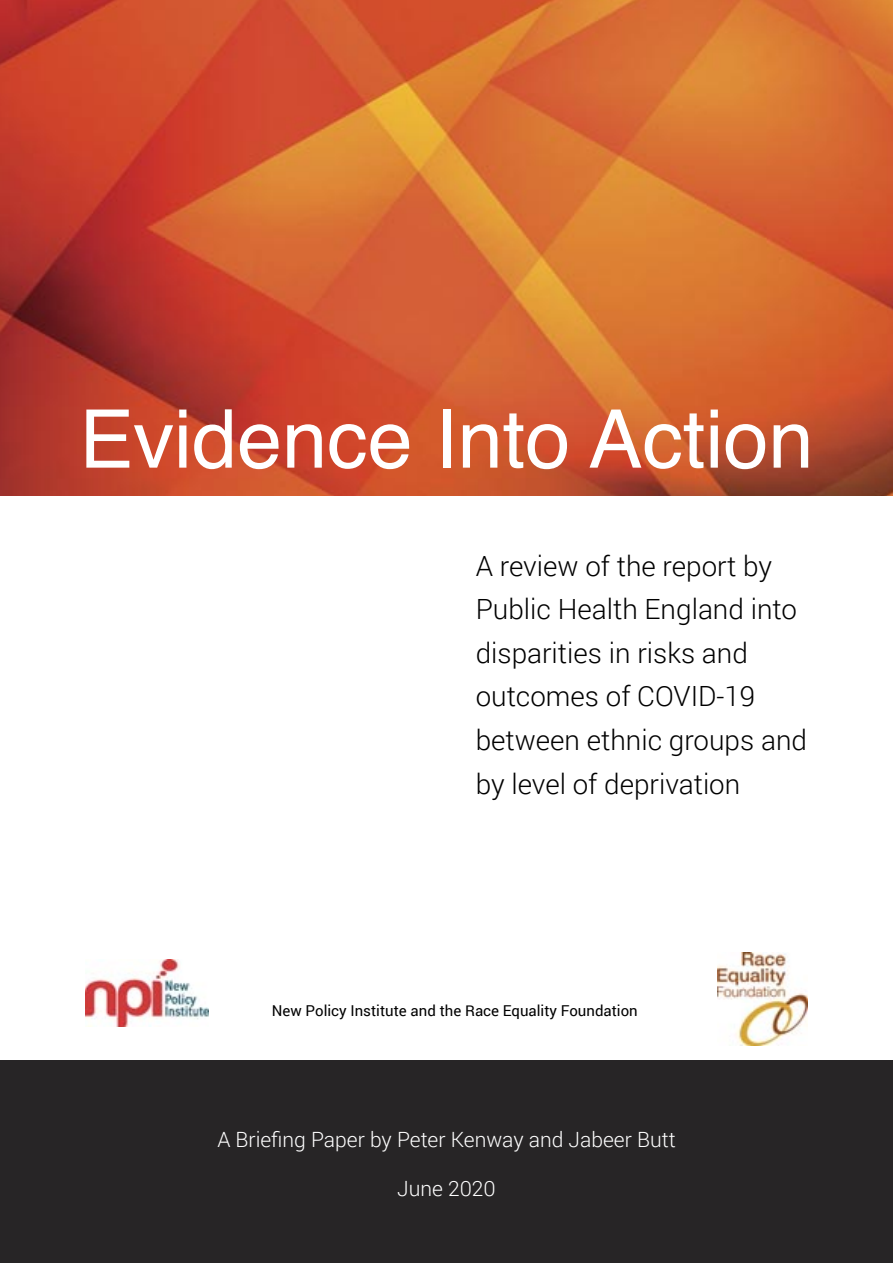
<style>
.page{position:relative;width:893px;height:1263px;background:#fff}
.page>*{position:absolute;margin:0;border:0;box-sizing:border-box;transform-origin:0 0}
.t1{font:81px "Helvetica";color:#fff}
.t2{font:300 27.9px/43.5px "Roboto";color:#000}
.t3{font:300 21px "Roboto";color:#fff}
.t4{font:15px "Roboto";color:#000}
</style>
<div class="page">
<img style="left:0;top:0;width:893px;height:496px">
<div style="left:0;top:1061px;width:893px;height:202px;background:#272526"></div>
<img style="left:85px;top:960px;width:123px;height:66px">
<img style="left:717px;top:952px;width:90px;height:94px">
<p class="t1" style="left:79px;top:405px;width:735px">Evidence Into Action</p>
<p class="t2" style="left:476px;top:543px;width:333px">A review of the report by<br>Public Health England into disparities in risks and outcomes of COVID-19 between ethnic groups and by level of deprivation</p>
<p class="t4" style="left:272px;top:1000px;width:367px">New Policy Institute and the Race Equality Foundation</p>
<p class="t3" style="left:217px;top:1125px;width:460px">A Briefing Paper by Peter Kenway and Jabeer Butt</p>
<p class="t3" style="left:397px;top:1174px;width:100px">June 2020</p>
</div>
